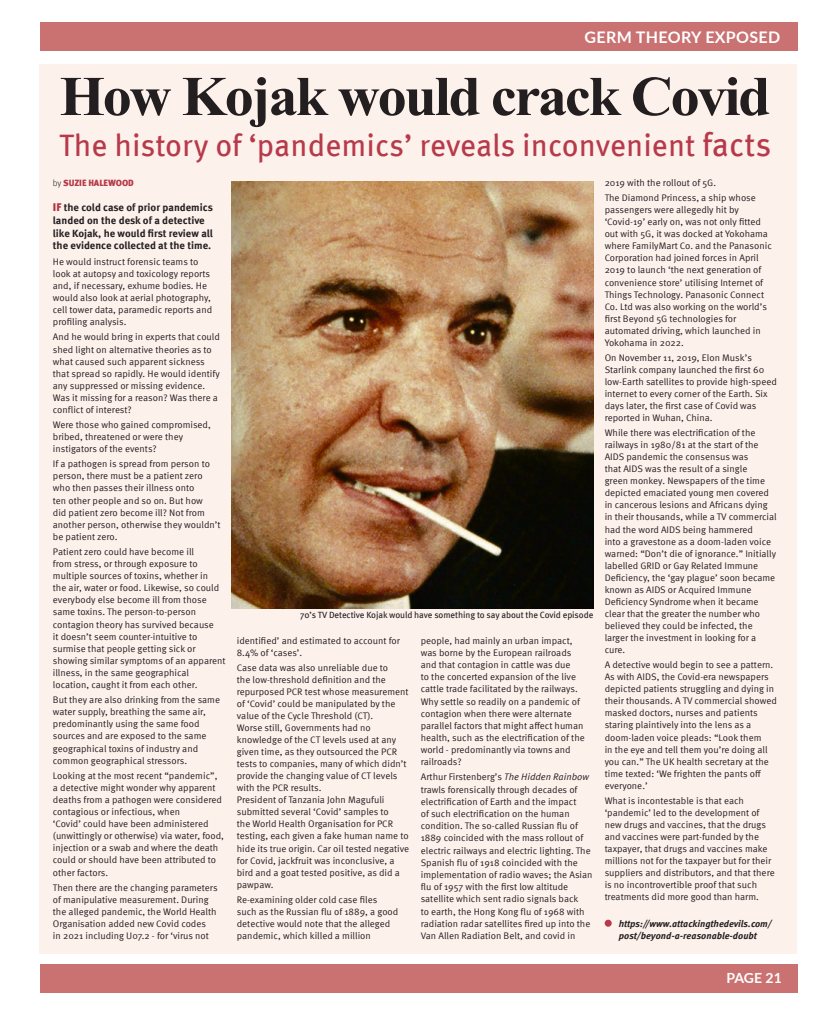
<style>
.page{position:relative;width:837px;height:1018px;background:#fff}
.page>*{position:absolute;margin:0;border:0;box-sizing:border-box;transform-origin:0 0}
.t1{font:700 56px "Times New Roman";letter-spacing:-.04em;color:#231f20;scale:1.04 1}
.t2{font:31px "Meta Pro";color:#b73a4b}
.t3{font:700 16px "Lato";letter-spacing:.02em;color:#fff}
.t4{font:700 14px "Lato";letter-spacing:-.01em;color:#fff}
.t5{font:700 10.5px/12.7px "Meta Pro";color:#231f20}
.t6{font:9.5px/12.1px "Meta Pro";color:#231f20}
.t7{font:italic 700 9.5px/12.1px "Meta Pro";color:#231f20}
.t8{font:9px "Meta Pro";letter-spacing:-.01em;color:#231f20}
.t9{font:900 9px "Meta Pro";letter-spacing:-.01em;color:#b73a4b}
.s1{font-size:33px}
.s2{font-weight:300;color:#231f20}
.s3{font-weight:900;font-size:11px;color:#b3333f}
.s4{font-style:italic}
</style>
<div class="page">
<div style="left:40px;top:964px;width:757px;height:28px;background:#ca7171"></div>
<div style="left:40px;top:23px;width:757px;height:28px;background:#ca7171"></div>
<div style="left:40px;top:64px;width:756px;height:890px;background:#fdf1ec"></div>
<div style="left:604px;top:919px;width:7px;height:7px;background:#b73a4b;border-radius:50%"></div>
<img style="left:232px;top:182px;width:361px;height:426px">
<h3 class="t3" style="left:584px;top:26px;width:197px">GERM THEORY EXPOSED</h3>
<h1 class="t1" style="left:60px;top:58px;width:685px">How Kojak would crack Covid</h1>
<h2 class="t2" style="left:59px;top:122px;width:713px">The history of ‘pandemics’ reveals inconvenient <span class="s1">facts</span></h2>
<p class="t9" style="left:53px;top:175px;width:82px"><span class="s2">by</span> SUZIE HALEWOOD</p>
<p class="t5" style="left:53px;top:200px;width:161px"><span class="s3">IF</span> the cold case of prior pandemics landed on the desk of a detective like Kojak, he would first review all the evidence collected at the time.</p>
<p class="t6" style="left:53px;top:255px;width:161px">He would instruct forensic teams to look at autopsy and toxicology reports and, if necessary, exhume bodies. He would also look at aerial photography, cell tower data, paramedic reports and profiling analysis.</p>
<p class="t6" style="left:53px;top:330px;width:168px">And he would bring in experts that could shed light on alternative theories as to what caused such apparent sickness that spread so rapidly. He would identify any suppressed or missing evidence.<br>Was it missing for a reason? Was there a conflict of interest?</p>
<p class="t6" style="left:53px;top:418px;width:159px">Were those who gained compromised, bribed, threatened or were they instigators of the events?</p>
<p class="t6" style="left:53px;top:457px;width:169px">If a pathogen is spread from person to person, there must be a patient zero who then passes their illness onto<br>ten other people and so on. But how<br>did patient zero become ill? Not from another person, otherwise they wouldn’t be patient zero.</p>
<p class="t6" style="left:53px;top:545px;width:174px">Patient zero could have become ill<br>from stress, or through exposure to multiple sources of toxins, whether in<br>the air, water or food. Likewise, so could everybody else become ill from those same toxins. The person-to-person contagion theory has survived because<br>it doesn’t seem counter-intuitive to surmise that people getting sick or showing similar symptoms of an apparent illness, in the same geographical location, caught it from each other.</p>
<p class="t6" style="left:53px;top:693px;width:169px">But they are also drinking from the same water supply, breathing the same air, predominantly using the same food sources and are exposed to the same geographical toxins of industry and common geographical stressors.</p>
<p class="t6" style="left:53px;top:768px;width:173px">Looking at the most recent “pandemic”, a detective might wonder why apparent deaths from a pathogen were considered contagious or infectious, when<br>‘Covid’ could have been administered (unwittingly or otherwise) via water, food, injection or a swab and where the death could or should have been attributed to other factors.</p>
<p class="t6" style="left:53px;top:880px;width:166px">Then there are the changing parameters of manipulative measurement. During the alleged pandemic, the World Health Organisation added new Covid codes<br>in 2021 including U07.2 - for ‘virus not</p>
<p class="t8" style="left:300px;top:608px;width:294px">70’s TV Detective Kojak would have something to say about the Covid episode</p>
<p class="t6" style="left:237px;top:634px;width:164px">identified’ and estimated to account for<br>8.4% of ‘cases’.</p>
<p class="t6" style="left:237px;top:661px;width:174px">Case data was also unreliable due to<br>the low-threshold definition and the repurposed PCR test whose measurement of ‘Covid’ could be manipulated by the value of the Cycle Threshold (CT).<br>Worse still, Governments had no knowledge of the CT levels used at any given time, as they outsourced the PCR tests to companies, many of which didn’t provide the changing value of CT levels with the PCR results.<br>President of Tanzania John Magufuli submitted several ‘Covid’ samples to<br>the World Health Organisation for PCR testing, each given a fake human name to hide its true origin. Car oil tested negative for Covid, jackfruit was inconclusive, a bird and a goat tested positive, as did a pawpaw.</p>
<p class="t6" style="left:237px;top:892px;width:163px">Re-examining older cold case files such as the Russian flu of 1889, a good detective would note that the alleged pandemic, which killed a million</p>
<p class="t6" style="left:420px;top:633px;width:165px">people, had mainly an urban impact, was borne by the European railroads and that contagion in cattle was due<br>to the concerted expansion of the live cattle trade facilitated by the railways.<br>Why settle so readily on a pandemic of contagion when there were alternate parallel factors that might affect human health, such as the electrification of the world - predominantly via towns and railroads?</p>
<p class="t6" style="left:420px;top:770px;width:173px">Arthur Firstenberg’s <span class="s4">The Hidden Rainbow </span>trawls forensically through decades of electrification of Earth and the impact<br>of such electrification on the human condition. The so-called Russian flu of 1889 coincided with the mass rollout of electric railways and electric lighting. The Spanish flu of 1918 coincided with the implementation of radio waves; the Asian flu of 1957 with the first low altitude satellite which sent radio signals back<br>to earth, the Hong Kong flu of 1968 with radiation radar satellites fired up into the Van Allen Radiation Belt, and covid in</p>
<p class="t6" style="left:604px;top:175px;width:153px;line-height:14.9px">2019 with the rollout of 5G.<br>The Diamond Princess, a ship whose</p>
<p class="t6" style="left:604px;top:203px;width:169px">passengers were allegedly hit by ‘Covid-19’ early on, was not only fitted out with 5G, it was docked at Yokohama where FamilyMart Co. and the Panasonic Corporation had joined forces in April 2019 to launch ‘the next generation of convenience store’ utilising Internet of Things Technology. Panasonic Connect Co. Ltd was also working on the world’s first Beyond 5G technologies for automated driving, which launched in Yokohama in 2022.</p>
<p class="t6" style="left:604px;top:351px;width:174px">On November 11, 2019, Elon Musk’s Starlink company launched the first 60 low-Earth satellites to provide high-speed internet to every corner of the Earth. Six days later, the first case of Covid was reported in Wuhan, China.</p>
<p class="t6" style="left:604px;top:426px;width:173px">While there was electrification of the railways in 1980/81 at the start of the AIDS pandemic the consensus was<br>that AIDS was the result of a single<br>green monkey. Newspapers of the time depicted emaciated young men covered in cancerous lesions and Africans dying in their thousands, while a TV commercial had the word AIDS being hammered<br>into a gravestone as a doom-laden voice warned: “Don’t die of ignorance.” Initially labelled GRID or Gay Related Immune Deficiency, the ‘gay plague’ soon became known as AIDS or Acquired Immune Deficiency Syndrome when it became clear that the greater the number who believed they could be infected, the larger the investment in looking for a cure.</p>
<p class="t6" style="left:604px;top:658px;width:174px">A detective would begin to see a pattern.<br>As with AIDS, the Covid-era newspapers depicted patients struggling and dying in their thousands. A TV commercial showed masked doctors, nurses and patients staring plaintively into the lens as a doom-laden voice pleads: “Look them<br>in the eye and tell them you’re doing all you can.” The UK health secretary at the time texted: ‘We frighten the pants off everyone.’</p>
<p class="t6" style="left:604px;top:794px;width:171px">What is incontestable is that each ‘pandemic’ led to the development of new drugs and vaccines, that the drugs and vaccines were part-funded by the taxpayer, that drugs and vaccines make millions not for the taxpayer but for their suppliers and distributors, and that there is no incontrovertible proof that such treatments did more good than harm.</p>
<p class="t7" style="left:618px;top:916px;width:154px">https://www.attackingthedevils.com/ post/beyond-a-reasonable-doubt</p>
<h3 class="t4" style="left:726px;top:967px;width:57px">PAGE 21</h3>
</div>
